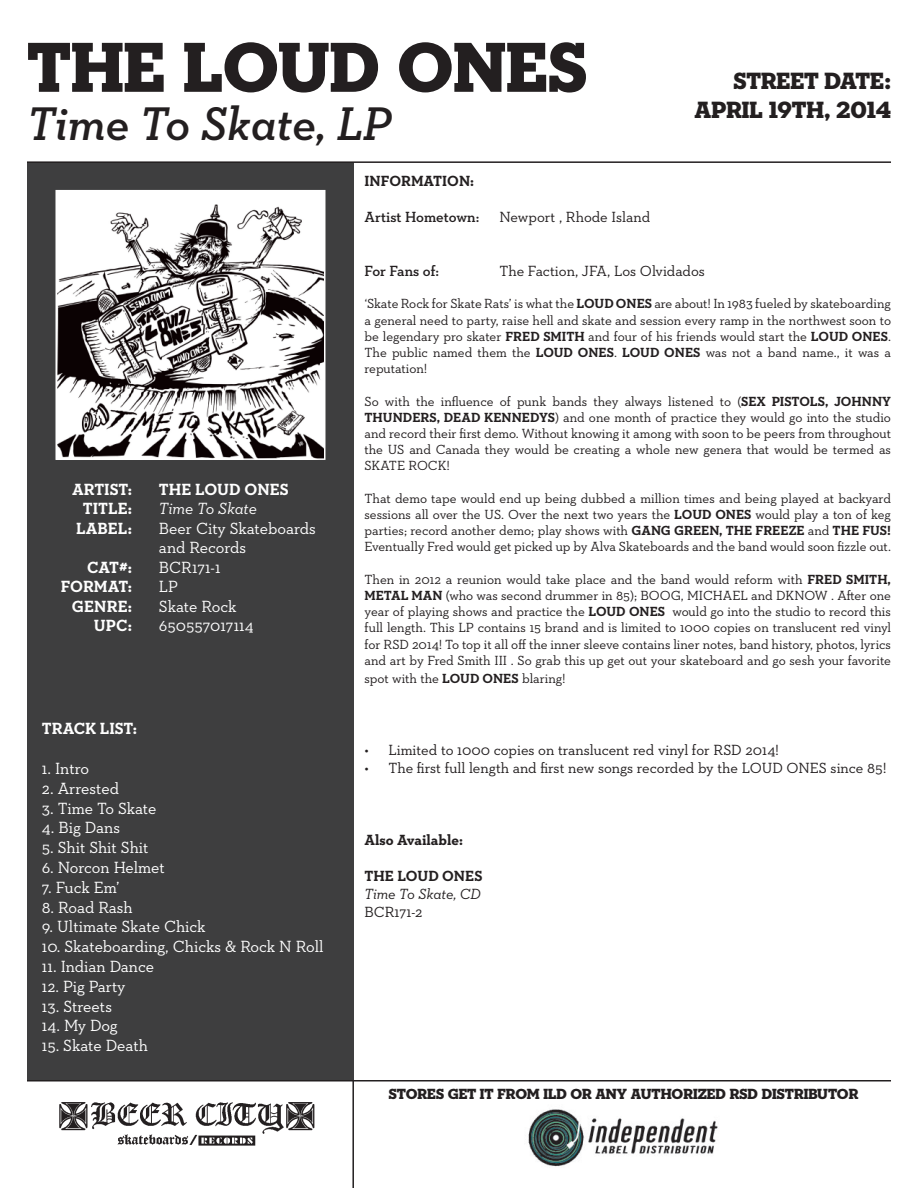
<style>
.page{position:relative;width:918px;height:1188px;background:#fff}
.page>*{position:absolute;margin:0;border:0;box-sizing:border-box;transform-origin:0 0}
.t1{font:72px "Neutraface Slab Display Titling";letter-spacing:-.005em;color:#231f20}
.t2{font:italic 600 48px "Neutraface Slab Text";color:#231f20}
.t3{font:24px "Neutraface Slab Display Titling";color:#231f20}
.t4{font:16.5px "Neutraface Slab Text";letter-spacing:-.005em;color:#fff}
.t5{font:700 16.5px "Neutraface Slab Text";color:#fff}
.t6{font:italic 16.5px "Neutraface Slab Text";letter-spacing:-.005em;color:#fff}
.t7{font:15px "Neutraface Slab Text";letter-spacing:-.005em;color:#231f20}
.t8{font:15px "Neutraface Slab Display Titling";letter-spacing:-.005em;color:#231f20}
.t9{font:700 15px "Neutraface Slab Text";color:#231f20}
.t10{font:600 15px "Neutraface Slab Text";color:#231f20}
.t11{font:italic 15px "Neutraface Slab Text";letter-spacing:-.005em;color:#231f20}
.t12{font:13.5px/16.2px "Neutraface Slab Text";letter-spacing:-.005em;color:#231f20;text-align:justify}
.s1{font-weight:700}
</style>
<div class="page">
<div style="left:27px;top:163px;width:326px;height:917px;background:#3e3e3f"></div>
<img style="left:58px;top:193px;width:264px;height:264px">
<div style="left:55px;top:190px;width:270px;height:270px;border:2px solid #fff"></div>
<hr style="left:27px;top:161px;width:864px;height:2px;background:#231f20">
<hr style="left:27px;top:1080px;width:864px;height:2px;background:#231f20">
<img style="left:59px;top:1102px;width:256px;height:44px">
<hr style="left:352px;top:1080px;width:2px;height:108px;background:#231f20">
<img style="left:528px;top:1109px;width:190px;height:58px">
<p class="t1" style="left:27px;top:22px;width:562px">THE LOUD ONES</p>
<p class="t2" style="left:27px;top:94px;width:367px">Time To Skate, LP</p>
<p class="t3" style="left:733px;top:66px;width:159px">STREET DATE:</p>
<p class="t3" style="left:695px;top:95px;width:198px">APRIL 19TH, 2014</p>
<p class="t5" style="left:72px;top:479px;width:61px">ARTIST:</p>
<p class="t5" style="left:159px;top:479px;width:131px">THE LOUD ONES</p>
<p class="t5" style="left:83px;top:498px;width:51px">TITLE:</p>
<p class="t6" style="left:159px;top:498px;width:99px">Time To Skate</p>
<p class="t5" style="left:76px;top:518px;width:57px">LABEL:</p>
<p class="t4" style="left:159px;top:518px;width:158px">Beer City Skateboards</p>
<p class="t4" style="left:159px;top:537px;width:89px">and Records</p>
<p class="t5" style="left:87px;top:557px;width:46px">CAT#:</p>
<p class="t4" style="left:159px;top:557px;width:63px">BCR171-1</p>
<p class="t5" style="left:61px;top:576px;width:73px">FORMAT:</p>
<p class="t4" style="left:159px;top:576px;width:21px">LP</p>
<p class="t5" style="left:72px;top:596px;width:62px">GENRE:</p>
<p class="t4" style="left:159px;top:596px;width:79px">Skate Rock</p>
<p class="t5" style="left:94px;top:615px;width:40px">UPC:</p>
<p class="t4" style="left:159px;top:615px;width:96px">650557017114</p>
<p class="t5" style="left:42px;top:718px;width:97px">TRACK LIST:</p>
<p class="t4" style="left:42px;top:758px;width:49px">1. Intro</p>
<p class="t4" style="left:42px;top:778px;width:79px">2. Arrested</p>
<p class="t4" style="left:42px;top:798px;width:116px">3. Time To Skate</p>
<p class="t4" style="left:42px;top:818px;width:80px">4. Big Dans</p>
<p class="t4" style="left:42px;top:837px;width:108px">5. Shit Shit Shit</p>
<p class="t4" style="left:42px;top:857px;width:124px">6. Norcon Helmet</p>
<p class="t4" style="left:42px;top:877px;width:79px">7. Fuck Em’</p>
<p class="t4" style="left:42px;top:897px;width:92px">8. Road Rash</p>
<p class="t4" style="left:42px;top:917px;width:165px">9. Ultimate Skate Chick</p>
<p class="t4" style="left:42px;top:936px;width:283px">10. Skateboarding, Chicks &amp; Rock N Roll</p>
<p class="t4" style="left:42px;top:956px;width:114px">11. Indian Dance</p>
<p class="t4" style="left:42px;top:976px;width:85px">12. Pig Party</p>
<p class="t4" style="left:42px;top:996px;width:72px">13. Streets</p>
<p class="t4" style="left:42px;top:1016px;width:77px">14. My Dog</p>
<p class="t4" style="left:42px;top:1035px;width:107px">15. Skate Death</p>
<p class="t9" style="left:365px;top:171px;width:111px">INFORMATION:</p>
<p class="t10" style="left:365px;top:207px;width:116px">Artist Hometown:</p>
<p class="t7" style="left:500px;top:207px;width:152px">Newport , Rhode Island</p>
<p class="t10" style="left:365px;top:261px;width:76px">For Fans of:</p>
<p class="t7" style="left:500px;top:261px;width:207px">The Faction, JFA, Los Olvidados</p>
<p class="t12" style="left:365px;top:295px;width:528px">‘Skate Rock for Skate Rats’ is what the <span class="s1">LOUD ONES</span> are about! In 1983 fueled by skateboarding a general need to party, raise hell and skate and session every ramp in the northwest soon to be legendary pro skater <span class="s1">FRED SMITH</span> and four of his friends would start the <span class="s1">LOUD ONES</span>.<br>The public named them the <span class="s1">LOUD ONES</span>. <span class="s1">LOUD ONES</span> was not a band name., it was a reputation!</p>
<p class="t12" style="left:365px;top:393px;width:528px">So with the influence of punk bands they always listened to (<span class="s1">SEX PISTOLS, JOHNNY THUNDERS, DEAD KENNEDYS</span>) and one month of practice they would go into the studio and record their first demo. Without knowing it among with soon to be peers from throughout the US and Canada they would be creating a whole new genera that would be termed as SKATE ROCK!</p>
<p class="t12" style="left:365px;top:490px;width:528px">That demo tape would end up being dubbed a million times and being played at backyard sessions all over the US. Over the next two years the <span class="s1">LOUD ONES</span> would play a ton of keg parties; record another demo; play shows with <span class="s1">GANG GREEN, THE FREEZE</span> and <span class="s1">THE FUS!<br></span>Eventually Fred would get picked up by Alva Skateboards and the band would soon fizzle out.</p>
<p class="t12" style="left:365px;top:571px;width:528px">Then in 2012 a reunion would take place and the band would reform with <span class="s1">FRED SMITH, METAL MAN</span> (who was second drummer in 85); BOOG, MICHAEL and DKNOW . After one year of playing shows and practice the <span class="s1">LOUD ONES</span> would go into the studio to record this full length. This LP contains 15 brand and is limited to 1000 copies on translucent red vinyl for RSD 2014! To top it all off the inner sleeve contains liner notes, band history, photos, lyrics and art by Fred Smith III . So grab this up get out your skateboard and go sesh your favorite</p>
<p class="t12" style="left:365px;top:670px;width:203px">spot with the <span class="s1">LOUD ONES</span> blaring!</p>
<p class="t7" style="left:365px;top:740px;width:416px">• Limited to 1000 copies on translucent red vinyl for RSD 2014!</p>
<p class="t7" style="left:365px;top:758px;width:524px">• The first full length and first new songs recorded by the LOUD ONES since 85!</p>
<p class="t9" style="left:365px;top:830px;width:100px">Also Available:</p>
<p class="t9" style="left:365px;top:866px;width:119px">THE LOUD ONES</p>
<p class="t11" style="left:365px;top:884px;width:118px">Time To Skate, CD</p>
<p class="t7" style="left:365px;top:902px;width:60px">BCR171-2</p>
<p class="t8" style="left:389px;top:1084px;width:471px">STORES GET IT FROM ILD OR ANY AUTHORIZED RSD DISTRIBUTOR</p>
</div>
